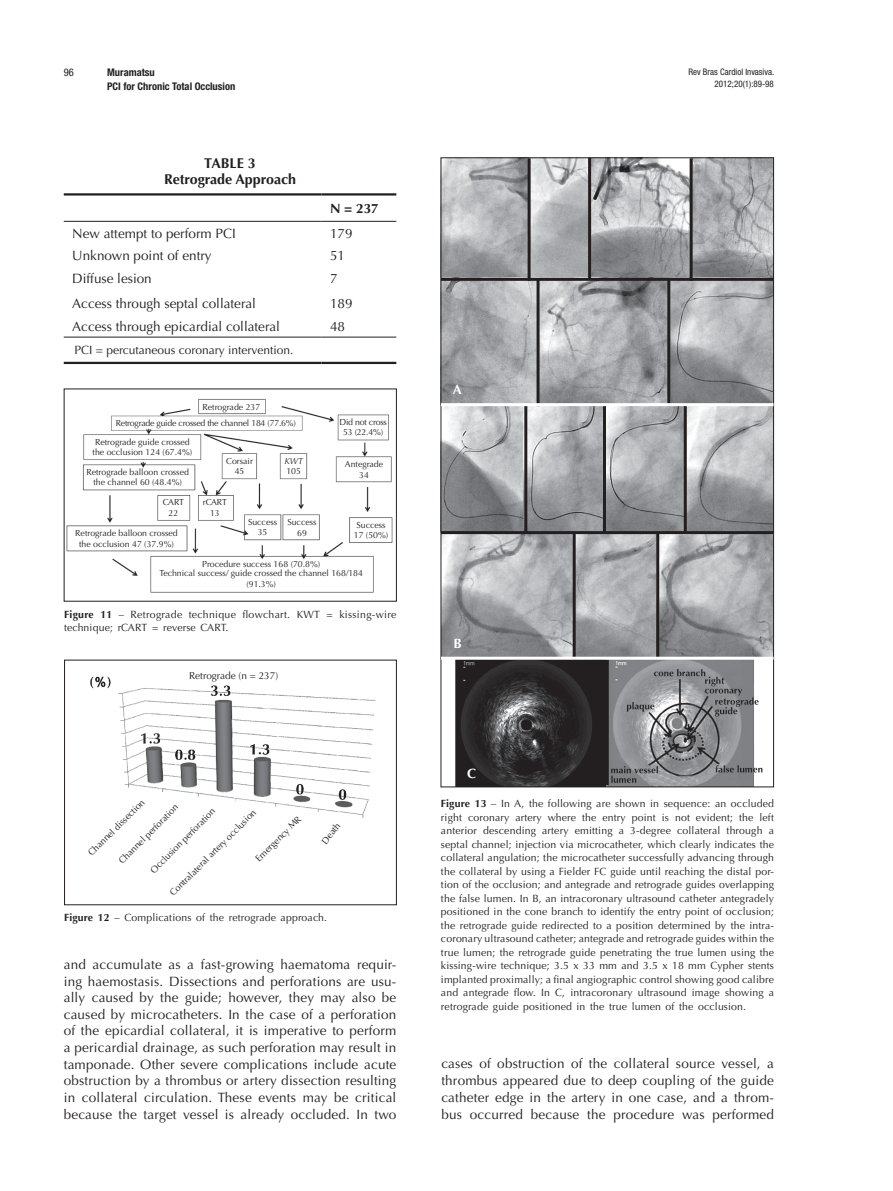
<style>
.page{position:relative;width:893px;height:1191px;background:#fff}
.page>*{position:absolute;margin:0;border:0;box-sizing:border-box;transform-origin:0 0}
.t1{font:700 14.25px/16.5px "Optima LT Std";color:#231f20;text-align:center}
.t2{font:13.5px/16.6px "Optima LT Std";color:#231f20;text-align:justify}
.t3{font:700 13.5px "Optima LT Std";color:#231f20}
.t4{font:700 13.5px "Optima LT Std";color:#fff}
.t5{font:12px "Optima LT Std";color:#231f20}
.t6{font:10.5px/13.5px "Optima LT Std";letter-spacing:.015em;color:#231f20}
.t7{font:700 condensed 10.5px/13.5px "Helvetica Neue";color:#231f20}
.t8{font:condensed 10.5px "Helvetica Neue";color:#231f20}
.t9{font:10.05px "Optima LT Std";color:#231f20}
.t10{font:9.3px "Optima LT Std";color:#231f20}
.t11{font:condensed 9px/12px "Helvetica Neue";color:#231f20;text-align:right}
.t12{font:8.7px/10.5px "Optima LT Std";color:#231f20;text-align:center}
.t13{font:8.7px/15.8px "Optima LT Std";letter-spacing:-.025em;color:#231f20}
.t14{font:italic 8.7px "Optima LT Std";color:#231f20}
.s1{font-weight:700}
</style>
<div class="page">
<hr style="left:64px;top:193px;width:257px;height:2px;background:#231f20">
<hr style="left:321px;top:193px;width:75px;height:2px;background:#231f20">
<hr style="left:64px;top:221px;width:257px;height:1px;background:#231f20">
<hr style="left:321px;top:221px;width:75px;height:1px;background:#231f20">
<hr style="left:64px;top:337px;width:257px;height:1px;background:#231f20">
<hr style="left:321px;top:337px;width:75px;height:1px;background:#231f20">
<hr style="left:64px;top:362px;width:257px;height:2px;background:#231f20">
<hr style="left:321px;top:362px;width:75px;height:2px;background:#231f20">
<img style="left:66px;top:399px;width:327px;height:194px">
<img style="left:90px;top:676px;width:286px;height:142px">
<div style="left:64px;top:659px;width:333px;height:246px;border:1px solid #231f20"></div>
<img style="left:443px;top:159px;width:329px;height:626px">
<hr style="left:441px;top:278px;width:333px;height:3px;background:#231f20">
<hr style="left:441px;top:531px;width:333px;height:3px;background:#231f20">
<hr style="left:528px;top:158px;width:3px;height:123px;background:#231f20">
<hr style="left:588px;top:158px;width:3px;height:121px;background:#231f20">
<hr style="left:690px;top:158px;width:3px;height:123px;background:#231f20">
<hr style="left:537px;top:279px;width:3px;height:127px;background:#231f20">
<hr style="left:667px;top:279px;width:3px;height:127px;background:#231f20">
<hr style="left:524px;top:405px;width:3px;height:127px;background:#231f20">
<hr style="left:603px;top:405px;width:3px;height:127px;background:#231f20">
<hr style="left:684px;top:405px;width:3px;height:127px;background:#231f20">
<hr style="left:573px;top:532px;width:3px;height:127px;background:#231f20">
<hr style="left:656px;top:533px;width:3px;height:126px;background:#231f20">
<hr style="left:606px;top:659px;width:3px;height:126px;background:#231f20">
<hr style="left:441px;top:403px;width:333px;height:3px;background:#fff">
<hr style="left:441px;top:656px;width:333px;height:3px;background:#fff">
<p class="t8" style="left:64px;top:67px;width:12px">96</p>
<p class="t7" style="left:107px;top:66px;width:130px">Muramatsu<br>PCI for Chronic Total Occlusion</p>
<p class="t11" style="left:688px;top:66px;width:87px">Rev Bras Cardiol Invasiva.<br>2012;20(1):89-98</p>
<h1 class="t1" style="left:164px;top:155px;width:133px">TABLE 3<br>Retrograde Approach</h1>
<p class="t3" style="left:330px;top:200px;width:50px">N = 237</p>
<p class="t2" style="left:72px;top:225px;width:165px">New attempt to perform PCI</p>
<p class="t2" style="left:330px;top:225px;width:24px">179</p>
<p class="t2" style="left:72px;top:247px;width:141px">Unknown point of entry</p>
<p class="t2" style="left:330px;top:247px;width:17px">51</p>
<p class="t2" style="left:72px;top:270px;width:81px">Diffuse lesion</p>
<p class="t2" style="left:330px;top:270px;width:9px">7</p>
<p class="t2" style="left:72px;top:295px;width:185px">Access through septal collateral</p>
<p class="t2" style="left:330px;top:295px;width:24px">189</p>
<p class="t2" style="left:72px;top:318px;width:209px">Access through epicardial collateral</p>
<p class="t2" style="left:330px;top:318px;width:17px">48</p>
<p class="t5" style="left:74px;top:343px;width:221px">PCI = percutaneous coronary intervention.</p>
<p class="t13" style="left:116px;top:399px;width:182px;text-indent:87px">Retrograde 237<br>Retrograde guide crossed the channel 184 (77.6%)</p>
<p class="t12" style="left:93px;top:437px;width:101px;text-align:left">Retrograde guide crossed the occlusion 124 (67.4%)</p>
<p class="t12" style="left:86px;top:466px;width:104px">Retrograde balloon crossed the channel 60 (48.4%)</p>
<p class="t12" style="left:226px;top:455px;width:28px">Corsair<br>45</p>
<p class="t14" style="left:284px;top:455px;width:20px">KWT</p>
<p class="t12" style="left:286px;top:466px;width:16px">105</p>
<p class="t12" style="left:163px;top:497px;width:23px">CART<br>22</p>
<p class="t12" style="left:203px;top:497px;width:26px">rCART<br>13</p>
<p class="t13" style="left:339px;top:417px;width:49px;line-height:10.5px;text-align:center">Did not cross<br>53 (22.4%)</p>
<p class="t12" style="left:345px;top:459px;width:40px">Antegrade<br>34</p>
<p class="t12" style="left:75px;top:528px;width:104px">Retrograde balloon crossed the occlusion 47 (37.9%)</p>
<p class="t12" style="left:248px;top:517px;width:31px">Success<br>35</p>
<p class="t12" style="left:354px;top:519px;width:36px">Success<br>17 (50%)</p>
<p class="t12" style="left:287px;top:517px;width:31px">Success<br>69</p>
<p class="t12" style="left:202px;top:559px;width:120px">Procedure success 168 (70.8%)</p>
<p class="t12" style="left:159px;top:568px;width:205px">Technical success/ guide crossed the channel 168/184 (91.3%)</p>
<p class="t6" style="left:64px;top:607px;width:334px"><span class="s1">Figure 11</span> – Retrograde technique flowchart. KWT = kissing-wire technique; rCART = reverse CART.</p>
<p class="t9" style="left:189px;top:669px;width:91px">Retrograde (n = 237)</p>
<p class="t10" style="left:86px;top:850px;width:77px;rotate:-45deg">Channel dissection</p>
<p class="t10" style="left:116px;top:858px;width:81px;rotate:-45deg">Channel perforation</p>
<p class="t10" style="left:148px;top:867px;width:89px;rotate:-45deg">Occlusion perforation</p>
<p class="t10" style="left:167px;top:890px;width:119px;rotate:-45deg">Contralateral artery occlusion</p>
<p class="t10" style="left:253px;top:856px;width:62px;rotate:-45deg">Emergency MR</p>
<p class="t6" style="left:64px;top:910px;width:264px"><span class="s1">Figure 12</span> – Complications of the retrograde approach.</p>
<p class="t10" style="left:319px;top:839px;width:26px;rotate:-53deg">Death</p>
<p class="t2" style="left:64px;top:956px;width:334px">and accumulate as a fast-growing haematoma requir&shy;ing haemostasis. Dissections and perforations are usu&shy;ally caused by the guide; however, they may also be caused by microcatheters. In the case of a perforation of the epicardial collateral, it is imperative to perform a pericardial drainage, as such perforation may result in tamponade. Other severe complications include acute obstruction by a thrombus or artery dissection resulting in collateral circulation. These events may be critical because the target vessel is already occluded. In two</p>
<p class="t4" style="left:453px;top:382px;width:11px">A</p>
<p class="t4" style="left:454px;top:635px;width:10px">B</p>
<p class="t4" style="left:467px;top:765px;width:11px">C</p>
<p class="t6" style="left:441px;top:797px;width:335px;text-align:justify"><span class="s1">Figure 13</span> – In A, the following are shown in sequence: an occluded right coronary artery where the entry point is not evident; the left anterior descending artery emitting a 3-degree collateral through a septal channel; injection via microcatheter, which clearly indicates the collateral angulation; the microcatheter successfully advancing through the collateral by using a Fielder FC guide until reaching the distal por&shy;tion of the occlusion; and antegrade and retrograde guides overlapping the false lumen. In B, an intracoronary ultrasound catheter antegradely positioned in the cone branch to identify the entry point of occlusion; the retrograde guide redirected to a position determined by the intra&shy;coronary ultrasound catheter; antegrade and retrograde guides within the true lumen; the retrograde guide penetrating the true lumen using the kissing-wire technique; 3.5 x 33 mm and 3.5 x 18 mm Cypher stents implanted proximally; a final angiographic control showing good calibre and antegrade flow. In C, intracoronary ultrasound image showing a retrograde guide positioned in the true lumen of the occlusion.</p>
<p class="t2" style="left:441px;top:1055px;width:334px">cases of obstruction of the collateral source vessel, a thrombus appeared due to deep coupling of the guide catheter edge in the artery in one case, and a throm&shy;bus occurred because the procedure was performed</p>
</div>
